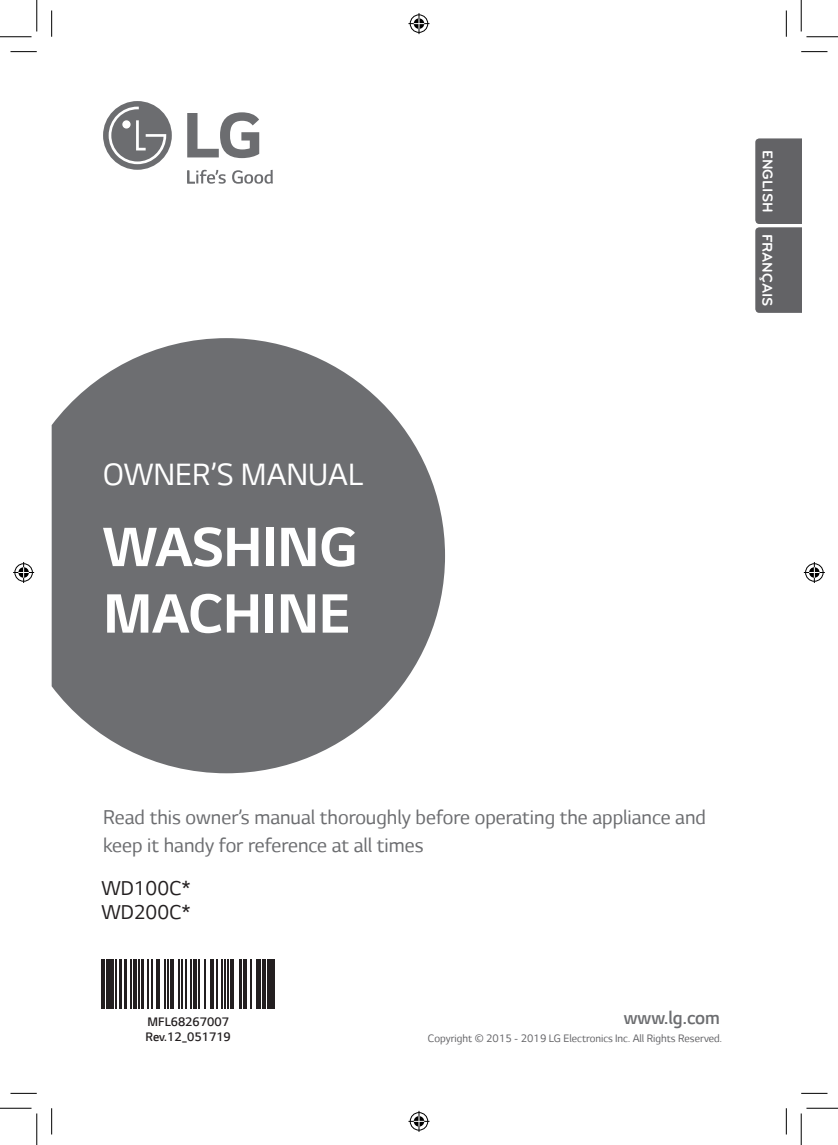
<style>
.page{position:relative;width:838px;height:1145px;background:#fff}
.page>*{position:absolute;margin:0;border:0;box-sizing:border-box;transform-origin:0 0}
.t1{font:700 63px/66.5px "LG Smart";letter-spacing:-.01em;color:#fff}
.t2{font:35px "LG Smart";color:#fff}
.t3{font:22.75px/28px "LG Smart";color:#6c6d70}
.t4{font:22.75px/24.5px "LG Smart";color:#231f20}
.t5{font:300 21px "LG Smart";color:#6c6d70}
.t6{font:700 14.7px "Bryant LG";color:#fff}
.t7{font:300 14px/15.8px "LG Smart";color:#231f20}
.t8{font:12.25px "LG Smart";color:#636366}
</style>
<div class="page">
<svg style="left:755px;top:138px;width:46px;height:175px;background:#68686b"></svg>
<hr style="left:101px;top:959px;width:2px;height:50px;background:#231f20">
<hr style="left:104px;top:959px;width:1px;height:50px;background:#231f20">
<div style="left:106px;top:959px;width:5px;height:50px;background:#231f20"></div>
<hr style="left:113px;top:959px;width:1px;height:50px;background:#231f20">
<hr style="left:115px;top:959px;width:2px;height:50px;background:#231f20">
<hr style="left:119px;top:959px;width:3px;height:50px;background:#231f20">
<hr style="left:124px;top:959px;width:3px;height:50px;background:#231f20">
<hr style="left:131px;top:959px;width:1px;height:50px;background:#231f20">
<hr style="left:133px;top:959px;width:1px;height:50px;background:#231f20">
<hr style="left:136px;top:959px;width:1px;height:50px;background:#231f20">
<hr style="left:138px;top:959px;width:2px;height:50px;background:#231f20">
<hr style="left:141px;top:959px;width:2px;height:50px;background:#231f20">
<hr style="left:147px;top:959px;width:1px;height:50px;background:#231f20">
<hr style="left:151px;top:959px;width:1px;height:50px;background:#231f20">
<hr style="left:156px;top:959px;width:1px;height:50px;background:#231f20">
<hr style="left:159px;top:959px;width:1px;height:50px;background:#231f20">
<hr style="left:164px;top:959px;width:1px;height:50px;background:#231f20">
<hr style="left:168px;top:959px;width:1px;height:50px;background:#231f20">
<hr style="left:170px;top:959px;width:1px;height:50px;background:#231f20">
<hr style="left:173px;top:959px;width:1px;height:50px;background:#231f20">
<hr style="left:178px;top:959px;width:1px;height:50px;background:#231f20">
<hr style="left:182px;top:959px;width:1px;height:50px;background:#231f20">
<hr style="left:185px;top:959px;width:2px;height:50px;background:#231f20">
<hr style="left:191px;top:959px;width:1px;height:50px;background:#231f20">
<hr style="left:193px;top:959px;width:1px;height:50px;background:#231f20">
<hr style="left:196px;top:959px;width:1px;height:50px;background:#231f20">
<hr style="left:198px;top:959px;width:2px;height:50px;background:#231f20">
<hr style="left:205px;top:959px;width:1px;height:50px;background:#231f20">
<hr style="left:210px;top:959px;width:1px;height:50px;background:#231f20">
<hr style="left:212px;top:959px;width:2px;height:50px;background:#231f20">
<hr style="left:216px;top:959px;width:1px;height:50px;background:#231f20">
<hr style="left:221px;top:959px;width:1px;height:50px;background:#231f20">
<hr style="left:224px;top:959px;width:1px;height:50px;background:#231f20">
<hr style="left:228px;top:959px;width:1px;height:50px;background:#231f20">
<hr style="left:230px;top:959px;width:1px;height:50px;background:#231f20">
<hr style="left:233px;top:959px;width:1px;height:50px;background:#231f20">
<hr style="left:239px;top:959px;width:3px;height:50px;background:#231f20">
<hr style="left:243px;top:959px;width:1px;height:50px;background:#231f20">
<hr style="left:245px;top:959px;width:2px;height:50px;background:#231f20">
<hr style="left:251px;top:959px;width:1px;height:50px;background:#231f20">
<hr style="left:256px;top:959px;width:2px;height:50px;background:#231f20">
<hr style="left:260px;top:959px;width:1px;height:50px;background:#231f20">
<hr style="left:262px;top:959px;width:1px;height:50px;background:#231f20">
<hr style="left:265px;top:959px;width:1px;height:50px;background:#231f20">
<div style="left:267px;top:959px;width:5px;height:50px;background:#231f20"></div>
<hr style="left:274px;top:959px;width:1px;height:50px;background:#231f20">
<div style="left:103px;top:101px;width:69px;height:69px;background:#6c6d70;border-radius:50%"></div>
<svg style="left:109px;top:107px;width:57px;height:57px"></svg>
<svg style="left:187px;top:170px;width:39px;height:14px"></svg>
<svg style="left:232px;top:170px;width:41px;height:14px"></svg>
<svg style="left:187px;top:112px;width:72px;height:46px"></svg>
<svg style="left:52px;top:338px;width:393px;height:435px;fill:#6d6e71"></svg>
<svg style="left:10px;top:51px;width:27px;height:1px"></svg>
<svg style="left:801px;top:51px;width:26px;height:1px"></svg>
<svg style="left:10px;top:1093px;width:27px;height:1px"></svg>
<svg style="left:801px;top:1093px;width:26px;height:1px"></svg>
<svg style="left:51px;top:10px;width:1px;height:27px"></svg>
<svg style="left:51px;top:1108px;width:1px;height:26px"></svg>
<svg style="left:786px;top:10px;width:1px;height:27px"></svg>
<svg style="left:786px;top:1108px;width:1px;height:26px"></svg>
<hr style="left:0;top:36px;width:32px;height:1px;background:#000">
<hr style="left:806px;top:36px;width:31px;height:1px;background:#000">
<hr style="left:0;top:1108px;width:32px;height:1px;background:#000">
<hr style="left:806px;top:1108px;width:31px;height:1px;background:#000">
<hr style="left:36px;top:0;width:1px;height:31px;background:#000">
<hr style="left:36px;top:1113px;width:1px;height:32px;background:#000">
<hr style="left:800px;top:0;width:1px;height:31px;background:#000">
<hr style="left:800px;top:1113px;width:1px;height:32px;background:#000">
<svg style="left:408px;top:13px;width:21px;height:21px"></svg>
<svg style="left:408px;top:1111px;width:21px;height:21px"></svg>
<svg style="left:13px;top:562px;width:21px;height:21px"></svg>
<svg style="left:803px;top:562px;width:21px;height:21px"></svg>
<h2 class="t2" style="left:103px;top:455px;width:261px">OWNER’S MANUAL</h2>
<h1 class="t1" style="left:103px;top:515px;width:256px">WASHING<br>MACHINE</h1>
<p class="t6" style="left:776px;top:150px;width:64px;rotate:90deg">ENGLISH</p>
<p class="t6" style="left:776px;top:234px;width:74px;rotate:90deg">FRANÇAIS</p>
<p class="t3" style="left:103px;top:803px;width:604px">Read this owner’s manual thoroughly before operating the appliance and keep it handy for reference at all times</p>
<p class="t4" style="left:101px;top:876px;width:91px">WD100C*<br>WD200C*</p>
<p class="t7" style="left:146px;top:1014px;width:87px">MFL68267007<br>Rev.12_051719</p>
<p class="t5" style="left:623px;top:1006px;width:98px">www.lg.com</p>
<p class="t8" style="left:428px;top:1032px;width:295px">Copyright © 2015 - 2019 LG Electronics Inc. All Rights Reserved.</p>
</div>
